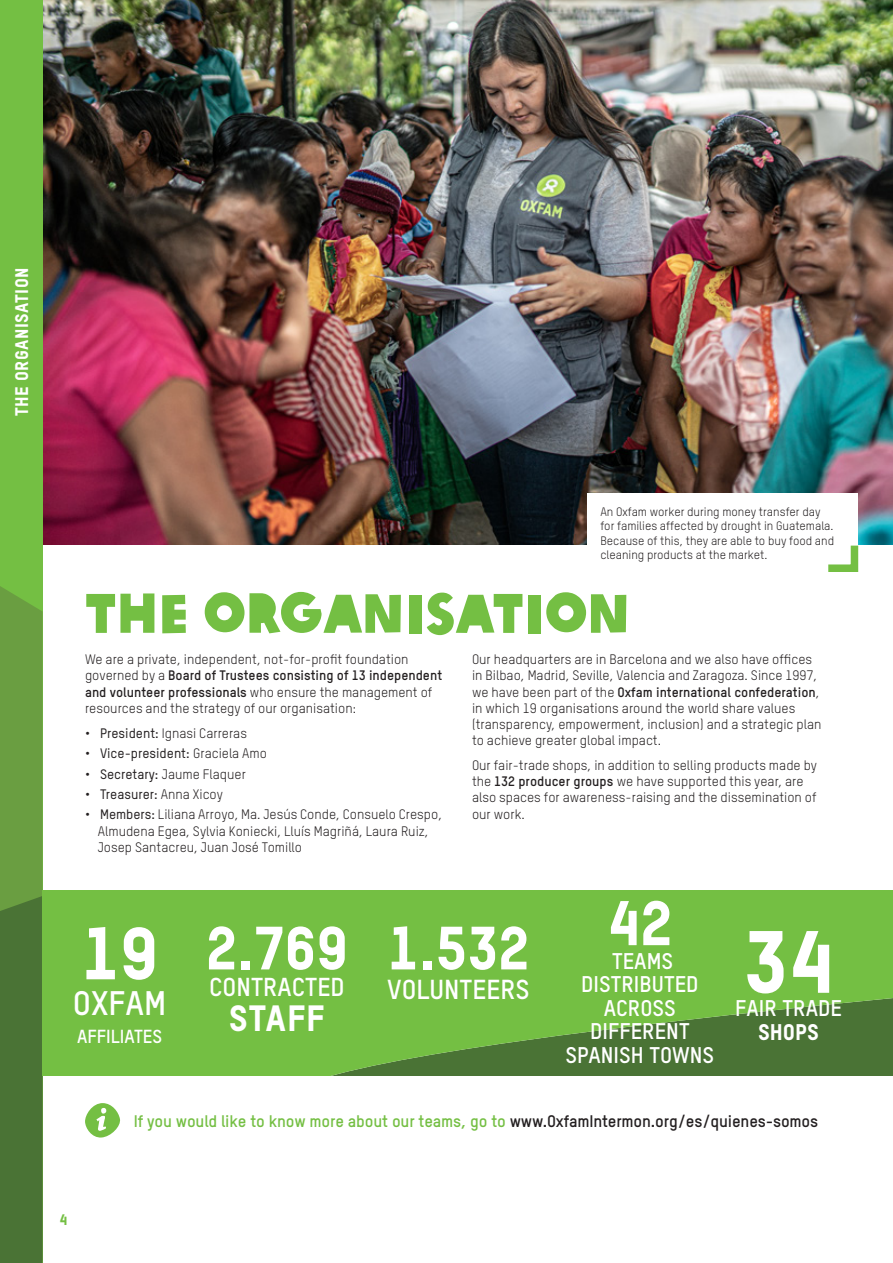
<style>
.page{position:relative;width:893px;height:1263px;background:#fff}
.page>*{position:absolute;margin:0;border:0;box-sizing:border-box;transform-origin:0 0}
.t1{font:86.7px "Oxfam TSTARPRO Headline";color:#fff}
.t2{font:72.75px "Oxfam TSTARPRO Headline";color:#fff}
.t3{font:61.95px "Oxfam TSTARPRO Headline";color:#fff}
.t4{font:60px "Oxfam TSTARPRO Headline";color:#fff}
.t5{font:54px "Oxfam Global Headline";color:#74bf43}
.t6{font:36px "Oxfam TSTARPRO Headline";letter-spacing:.02em;color:#fff}
.t7{font:700 33.45px "Oxfam TSTARPRO";color:#fff}
.t8{font:700 27px "Oxfam TSTARPRO";color:#fff}
.t9{font:700 25.5px "Oxfam TSTARPRO";color:#fff}
.t10{font:700 22.35px/23.5px "Oxfam TSTARPRO";color:#fff;text-align:center}
.t11{font:700 18.6px "Oxfam TSTARPRO";color:#fff}
.t12{font:18px "Oxfam TSTARPRO Headline";letter-spacing:.025em;color:#fff}
.t13{font:700 16.5px "Oxfam TSTARPRO";letter-spacing:-.01em;color:#74bf43}
.t14{font:15px "Oxfam TSTARPRO Headline";color:#74bf43}
.t15{font:13.5px/16.2px "Oxfam TSTARPRO";color:#231f20}
.t16{font:500 13.5px "Oxfam TSTARPRO";color:#231f20}
.t17{font:12px/14.4px "Oxfam TSTARPRO";color:#231f20}
.s1{font-weight:700}
.s2{font-weight:500}
.s3{font-weight:400}
.s4{font-family:"Oxfam TSTARPRO Headline";font-weight:400}
.s5{color:#231f20}
</style>
<div class="page">
<img style="left:43px;top:0;width:850px;height:544px">
<div style="left:0;top:0;width:43px;height:1263px;background:#74bf43"></div>
<svg style="left:0;top:586px;width:43px;height:677px;background:#59883a"></svg>
<svg style="left:42px;top:890px;width:851px;height:185px;background:#6db340"></svg>
<svg style="left:85px;top:1103px;width:36px;height:35px"></svg>
<div style="left:588px;top:494px;width:270px;height:78px;background:#fff"></div>
<svg style="left:828px;top:538px;width:34px;height:34px"></svg>
<p class="t12" style="left:8px;top:416px;width:150px;rotate:-90deg">THE ORGANISATION</p>
<p class="t17" style="left:600px;top:504px;width:235px">An Oxfam worker during money transfer day for families affected by drought in Guatemala.<br>Because of this, they are able to buy food and cleaning products at the market.</p>
<p class="t5" style="left:85px;top:567px;width:547px">THE ORGANISATION</p>
<p class="t15" style="left:85px;top:650px;width:359px">We are a private, independent, not-for-profit foundation governed by a <span class="s1">Board of Trustees consisting of 13 independent and volunteer professionals</span> who ensure the management of resources and the strategy of our organisation:</p>
<p class="t15" style="left:85px;top:724px;width:164px"><span class="s2">• President:</span> Ignasi Carreras</p>
<p class="t16" style="left:85px;top:743px;width:184px">• Vice-president: <span class="s3">Graciela Amo</span></p>
<p class="t15" style="left:85px;top:764px;width:162px"><span class="s2">• Secretary:</span> Jaume Flaquer</p>
<p class="t16" style="left:85px;top:784px;width:139px">• Treasurer: <span class="s3">Anna Xicoy</span></p>
<p class="t15" style="left:98px;top:805px;width:346px;text-indent:-13px"><span class="s2">• Members:</span> Liliana Arroyo, Ma. Jesús Conde, Consuelo Crespo,<br>Almudena Egea, Sylvia Koniecki, Lluís Magriñá, Laura Ruiz,<br>Josep Santacreu, Juan José Tomillo</p>
<p class="t15" style="left:472px;top:650px;width:351px">Our headquarters are in Barcelona and we also have offices in Bilbao, Madrid, Seville, Valencia and Zaragoza. Since 1997, we have been part of the <span class="s1">Oxfam international confederation</span>, in which 19 organisations around the world share values (transparency, empowerment, inclusion) and a strategic plan to achieve greater global impact.</p>
<p class="t15" style="left:472px;top:756px;width:347px">Our fair-trade shops, in addition to selling products made by the <span class="s1">132 producer groups</span> we have supported this year, are also spaces for awareness-raising and the dissemination of our work.</p>
<p class="t2" style="left:81px;top:898px;width:78px">19</p>
<p class="t7" style="left:73px;top:978px;width:95px">OXFAM</p>
<p class="t11" style="left:77px;top:1022px;width:87px">AFFILIATES</p>
<p class="t4" style="left:206px;top:902px;width:143px">2.769</p>
<p class="t9" style="left:209px;top:968px;width:137px">CONTRACTED</p>
<p class="t6" style="left:229px;top:991px;width:97px">STAFF</p>
<p class="t4" style="left:387px;top:902px;width:144px">1.532</p>
<p class="t8" style="left:387px;top:969px;width:144px">VOLUNTEERS</p>
<p class="t3" style="left:607px;top:876px;width:67px">42</p>
<p class="t10" style="left:566px;top:947px;width:150px">TEAMS<br>DISTRIBUTED<br>ACROSS<br>DIFFERENT<br>SPANISH TOWNS</p>
<p class="t1" style="left:743px;top:896px;width:93px">34</p>
<p class="t10" style="left:735px;top:995px;width:108px">FAIR TRADE<br><span class="s4">SHOPS</span></p>
<p class="t13" style="left:134px;top:1108px;width:686px">If you would like to know more about our teams, go to <span class="s5">www.OxfamIntermon.org/es/quienes-somos</span></p>
<p class="t14" style="left:60px;top:1208px;width:9px">4</p>
</div>
